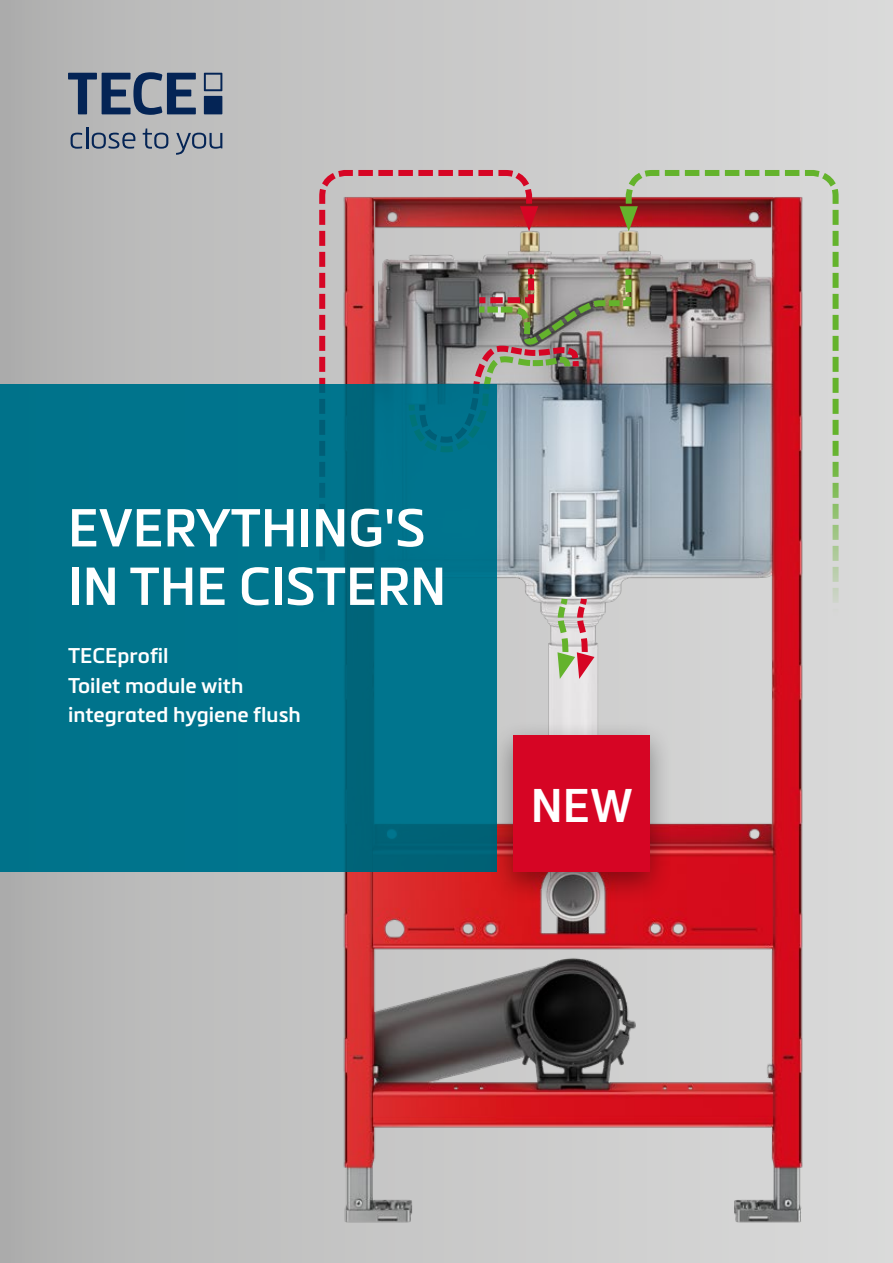
<style>
.page{position:relative;width:893px;height:1263px;background:#fff}
.page>*{position:absolute;margin:0;border:0;box-sizing:border-box;transform-origin:0 0}
.t1{font:600 52.5px/58.5px "Metronic Pro";color:#fff}
.t2{font:600 46.5px "Metronic Pro";color:#fff}
.t3{font:600 21px/29.2px "Metronic Pro";color:#fff}
</style>
<div class="page">
<div style="left:0;top:0;width:893px;height:1263px;background:linear-gradient(to right,#b3b3b3,#dcdcdc)"></div>
<div style="left:204px;top:96px;width:18px;height:18px;background:#042455"></div>
<svg style="left:204px;top:73px;width:18px;height:18px"></svg>
<svg style="left:68px;top:72px;width:128px;height:43px;background:#64738a"></svg>
<svg style="left:71px;top:133px;width:11px;height:16px"></svg>
<hr style="left:86px;top:127px;width:2px;height:21px;background:#042455">
<svg style="left:92px;top:133px;width:43px;height:16px"></svg>
<svg style="left:143px;top:128px;width:25px;height:21px"></svg>
<svg style="left:176px;top:133px;width:46px;height:22px"></svg>
<img style="left:254px;top:131px;width:637px;height:1108px">
<svg style="left:318px;top:168px;width:217px;height:450px;background:#b88a8d"></svg>
<svg style="left:520px;top:206px;width:18px;height:25px"></svg>
<img style="left:623px;top:168px;width:217px;height:450px">
<svg style="left:620px;top:206px;width:18px;height:25px"></svg>
<img style="left:406px;top:263px;width:228px;height:193px">
<svg style="left:554px;top:593px;width:40px;height:86px;background:#c4b1a3"></svg>
<svg style="left:0;top:384px;width:497px;height:488px;background:#00728a"></svg>
<div style="left:489px;top:720px;width:184px;height:184px;background:#000;opacity:.4"></div>
<div style="left:513px;top:735px;width:137px;height:137px;background:#d60524"></div>
<h1 class="t1" style="left:68px;top:498px;width:380px">EVERYTHING'S<br>IN THE CISTERN</h1>
<p class="t3" style="left:68px;top:641px;width:234px">TECEprofil<br>Toilet module with integrated hygiene flush</p>
<h2 class="t2" style="left:531px;top:776px;width:104px">NEW</h2>
</div>
